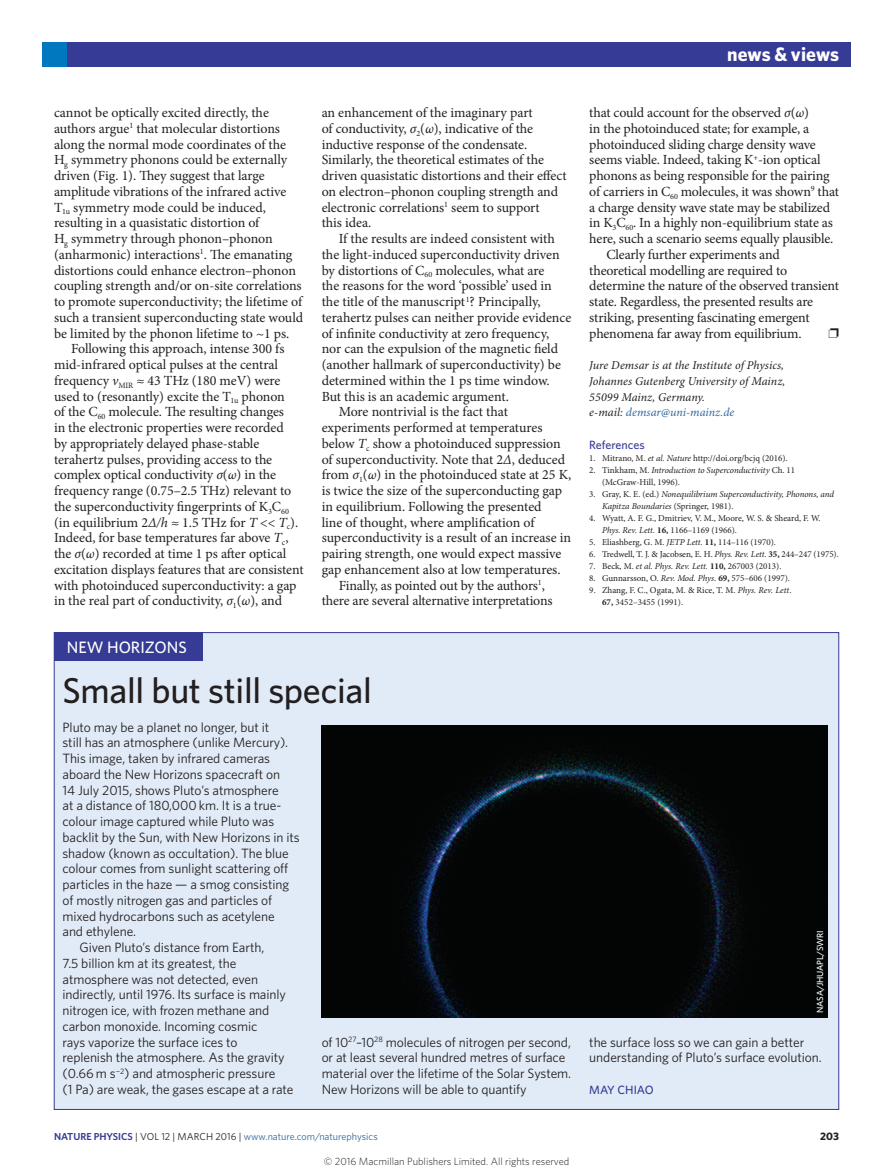
<style>
.page{position:relative;width:893px;height:1174px;background:#fff}
.page>*{position:absolute;margin:0;border:0;box-sizing:border-box;transform-origin:0 0}
.Pic_story_title{font:500 36px "Whitney";letter-spacing:-.01em;color:#231f20}
.t1{font:700 19.5px "Whitney";color:#fff}
.Pic_story_subject{font:500 16.5px "Whitney";color:#fff}
.Body_text{font:13.95px/15.8px "Minion Pro";letter-spacing:-.005em;color:#231f20}
.Pic_story_body_text{font:13.5px/15.8px "Whitney";letter-spacing:-.005em;color:#231f20}
.Pic_story_body_firs{font:13.5px/15.8px "Whitney";letter-spacing:-.005em;color:#231f20}
.Author_information{font:italic 12px/15.8px "Minion Pro";color:#231f20}
.Ref_head{font:500 12px "Whitney";color:#363b95}
.Pic_story_author{font:500 12px "Whitney";color:#363b95}
.t2{font:700 10.8px "Whitney";color:#231f20}
.t3{font:300 10.5px "Whitney";color:#231f20}
.t4{font:10.2px "Whitney";color:#2f679b}
.References{font:9px/12px "Minion Pro";color:#231f20}
.References-2{font:italic 9px/12px "Minion Pro";letter-spacing:-.01em;color:#231f20}
.Picture_credit{font:500 9px "Whitney";letter-spacing:-.015em;color:#fff}
.s1{font-style:italic}
.s2{color:#2f679b}
.s3{font-style:normal}
.s4{font-weight:700}
.s5{font-weight:600;color:#363b95}
.s6{color:#231f20}
</style>
<div class="page">
<div style="left:43px;top:43px;width:807px;height:24px;background:#363b95"></div>
<div style="left:43px;top:43px;width:24px;height:24px;background:#0078c0"></div>
<div style="left:54px;top:632px;width:785px;height:477px;background:#e1ebf7;border:1px solid #363b95"></div>
<div style="left:54px;top:632px;width:149px;height:28px;background:#363b95"></div>
<img style="left:322px;top:725px;width:506px;height:292px">
<h2 class="t1" style="left:727px;top:41px;width:114px">news &amp; views</h2>
<p class="Body_text" style="left:54px;top:105px;width:251px">cannot be optically excited directly, the authors argue<sup>1</sup> that molecular distortions along the normal mode coordinates of the H<sub>g</sub> symmetry phonons could be externally driven (Fig. 1). They suggest that large amplitude vibrations of the infrared active T<sub>1u</sub> symmetry mode could be induced, resulting in a quasistatic distortion of<br>H<sub>g</sub> symmetry through phonon–phonon (anharmonic) interactions<sup>1</sup>. The emanating distortions could enhance electron–phonon coupling strength and/or on-site correlations to promote superconductivity; the lifetime of such a transient superconducting state would be limited by the phonon lifetime to ~1 ps.</p>
<p class="Body_text" style="left:54px;top:341px;width:251px;text-indent:17px">Following this approach, intense 300 fs mid-infrared optical pulses at the central frequency <span class="s1">ν</span><sub>MIR</sub> ≈ 43 THz (180 meV) were used to (resonantly) excite the T<sub>1u</sub> phonon<br>of the C<sub>60</sub> molecule. The resulting changes<br>in the electronic properties were recorded<br>by appropriately delayed phase-stable terahertz pulses, providing access to the complex optical conductivity <span class="s1">σ</span>(<span class="s1">ω</span>) in the frequency range (0.75–2.5 THz) relevant to the superconductivity fingerprints of K<sub>3</sub>C<sub>60 </sub>(in equilibrium 2<span class="s1">Δ/h</span> ≈ 1.5 THz for <span class="s1">T</span> &lt;&lt; <span class="s1">T</span><sub>c</sub>).<br>Indeed, for base temperatures far above <span class="s1">T</span><sub>c</sub>, the <span class="s1">σ</span>(<span class="s1">ω</span>) recorded at time 1 ps after optical excitation displays features that are consistent with photoinduced superconductivity: a gap in the real part of conductivity, <span class="s1">σ</span><sub>1</sub>(<span class="s1">ω</span>), and</p>
<p class="Pic_story_subject" style="left:67px;top:636px;width:121px">NEW HORIZONS</p>
<p class="Body_text" style="left:322px;top:105px;width:247px">an enhancement of the imaginary part<br>of conductivity, <span class="s1">σ</span><sub>2</sub>(<span class="s1">ω</span>), indicative of the inductive response of the condensate.<br>Similarly, the theoretical estimates of the driven quasistatic distortions and their effect on electron–phonon coupling strength and electronic correlations<sup>1</sup> seem to support<br>this idea.</p>
<p class="Body_text" style="left:322px;top:231px;width:251px;text-indent:17px">If the results are indeed consistent with the light-induced superconductivity driven by distortions of C<sub>60</sub> molecules, what are<br>the reasons for the word ‘possible’ used in the title of the manuscript<sup>1</sup>? Principally, terahertz pulses can neither provide evidence of infinite conductivity at zero frequency, nor can the expulsion of the magnetic field (another hallmark of superconductivity) be determined within the 1 ps time window.<br>But this is an academic argument.</p>
<p class="Body_text" style="left:322px;top:404px;width:251px;text-indent:17px">More nontrivial is the fact that experiments performed at temperatures below <span class="s1">T</span><sub>c</sub> show a photoinduced suppression of superconductivity. Note that 2<span class="s1">Δ</span>, deduced from <span class="s1">σ</span><sub>1</sub>(<span class="s1">ω</span>) in the photoinduced state at 25 K, is twice the size of the superconducting gap in equilibrium. Following the presented<br>line of thought, where amplification of superconductivity is a result of an increase in pairing strength, one would expect massive gap enhancement also at low temperatures.</p>
<p class="Body_text" style="left:322px;top:577px;width:232px;text-indent:17px">Finally, as pointed out by the authors<sup>1</sup>, there are several alternative interpretations</p>
<p class="Pic_story_title" style="left:63px;top:666px;width:311px">Small but still special</p>
<p class="Body_text" style="left:589px;top:105px;width:251px">that could account for the observed <span class="s1">σ</span>(<span class="s1">ω</span>)<br>in the photoinduced state; for example, a photoinduced sliding charge density wave seems viable. Indeed, taking K<sup>+</sup>-ion optical phonons as being responsible for the pairing of carriers in C<sub>60</sub> molecules, it was shown<sup>9</sup> that a charge density wave state may be stabilized in K<sub>3</sub>C<sub>60</sub>. In a highly non-equilibrium state as here, such a scenario seems equally plausible.</p>
<p class="Body_text" style="left:589px;top:246px;width:251px;text-indent:17px">Clearly further experiments and theoretical modelling are required to determine the nature of the observed transient state. Regardless, the presented results are striking, presenting fascinating emergent phenomena far away from equilibrium.</p>
<p class="Author_information" style="left:589px;top:358px;width:197px">Jure Demsar is at the Institute of Physics, Johannes Gutenberg University of Mainz, 55099 Mainz, Germany.<br>e-mail: <span class="s2">demsar@uni-mainz.de</span></p>
<p class="Ref_head" style="left:589px;top:437px;width:57px">References</p>
<p class="References" style="left:589px;top:452px;width:200px">1. Mitrano, M. <span class="s1">et al. Nature</span> http://doi.org/bcjq (2016).</p>
<p class="References" style="left:602px;top:464px;width:195px;text-indent:-13px">2. Tinkham, M. <span class="s1">Introduction to Superconductivity</span> Ch. 11 (McGraw-Hill, 1996).</p>
<p class="References-2" style="left:602px;top:488px;width:234px;text-indent:-13px"><span class="s3">3. Gray, K. E. (ed.)</span> Nonequilibrium Superconductivity, Phonons, and<br>Kapitza Boundaries <span class="s3">(Springer, 1981).</span></p>
<p class="References" style="left:602px;top:512px;width:220px;text-indent:-13px">4. Wyatt, A. F. G., Dmitriev, V. M., Moore, W. S. &amp; Sheard, F. W.<br><span class="s1">Phys. Rev. Lett.</span> <span class="s4">16,</span> 1166–1169 (1966).</p>
<p class="References" style="left:589px;top:536px;width:188px">5. Eliashberg, G. M. <span class="s1">JETP Lett.</span> <span class="s4">11,</span> 114–116 (1970).</p>
<p class="References" style="left:589px;top:548px;width:251px">6. Tredwell, T. J. &amp; Jacobsen, E. H. <span class="s1">Phys. Rev. Lett</span>. <span class="s4">35,</span> 244–247 (1975).</p>
<p class="References" style="left:589px;top:560px;width:194px">7. Beck, M. <span class="s1">et al. Phys. Rev. Lett.</span> <span class="s4">110,</span> 267003 (2013).</p>
<p class="References" style="left:589px;top:572px;width:202px">8. Gunnarsson, O. <span class="s1">Rev. Mod. Phys</span>. <span class="s4">69,</span> 575–606 (1997).</p>
<p class="References" style="left:602px;top:584px;width:191px;text-indent:-13px">9. Zhang, F. C., Ogata, M. &amp; Rice, T. M. <span class="s1">Phys. Rev. Lett</span>.<br><span class="s4">67,</span> 3452–3455 (1991).</p>
<p class="Pic_story_body_firs" style="left:63px;top:718px;width:239px">Pluto may be a planet no longer, but it<br>still has an atmosphere (unlike Mercury).<br>This image, taken by infrared cameras aboard the New Horizons spacecraft on<br>14 July 2015, shows Pluto’s atmosphere<br>at a distance of 180,000 km. It is a true&shy;colour image captured while Pluto was backlit by the Sun, with New Horizons in its shadow (known as occultation). The blue colour comes from sunlight scattering off particles in the haze — a smog consisting of mostly nitrogen gas and particles of mixed hydrocarbons such as acetylene<br>and ethylene.</p>
<p class="Pic_story_body_text" style="left:63px;top:939px;width:233px;text-indent:17px">Given Pluto’s distance from Earth,<br>7.5 billion km at its greatest, the atmosphere was not detected, even indirectly, until 1976. Its surface is mainly nitrogen ice, with frozen methane and carbon monoxide. Incoming cosmic<br>rays vaporize the surface ices to<br>replenish the atmosphere. As the gravity (0.66 m s<sup>−2</sup>) and atmospheric pressure<br>(1 Pa) are weak, the gases escape at a rate</p>
<p class="Picture_credit" style="left:814px;top:1012px;width:84px;rotate:-90deg">NASA/JHUAPL/SWRI</p>
<p class="Pic_story_body_text" style="left:322px;top:1033px;width:251px">of 10<sup>27</sup>–10<sup>28</sup> molecules of nitrogen per second, or at least several hundred metres of surface material over the lifetime of the Solar System.<br>New Horizons will be able to quantify</p>
<p class="Pic_story_body_text" style="left:589px;top:1033px;width:234px">the surface loss so we can gain a better understanding of Pluto’s surface evolution.</p>
<p class="Pic_story_author" style="left:589px;top:1081px;width:66px">MAY CHIAO</p>
<p class="t4" style="left:54px;top:1129px;width:325px"><span class="s5">NATURE PHYSICS</span> <span class="s6">| VOL 12 | MARCH 2016 |</span> www.nature.com/naturephysics</p>
<p class="t2" style="left:820px;top:1129px;width:20px">203</p>
<p class="t3" style="left:324px;top:1154px;width:247px">© 2016 Macmillan Publishers Limited. All rights reserved</p>
</div>
